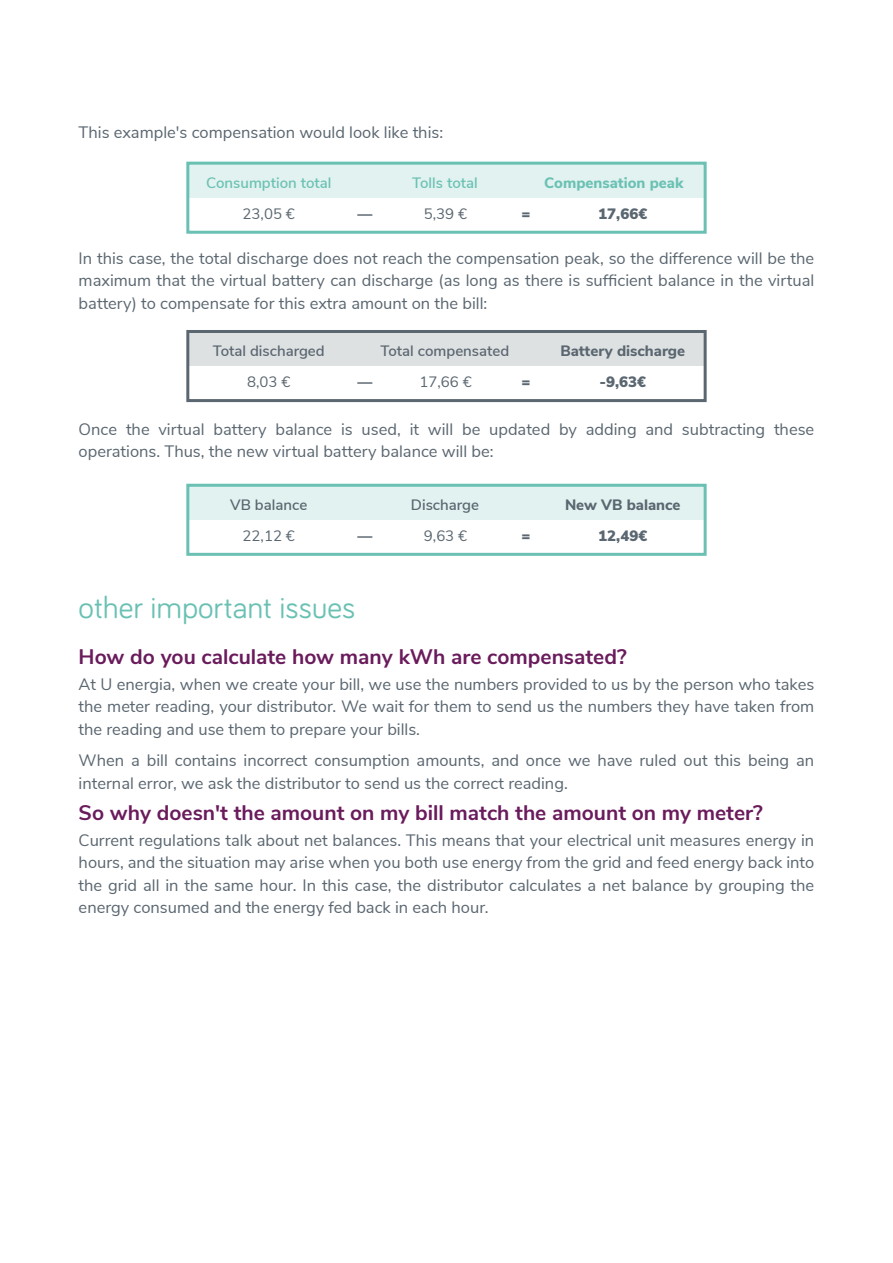
<style>
.page{position:relative;width:893px;height:1263px;background:#fff}
.page>*{position:absolute;margin:0;border:0;box-sizing:border-box;transform-origin:0 0}
.t1{font:31.5px "Bariol";color:#6ac1b3}
.t2{font:700 21px "Nunito Sans";color:#6a1b5c}
.t3{font:16.5px/22.5px "Nunito Sans";color:#5a6670;text-align:justify}
.t4{font:600 15px "Nunito Sans";color:#5a6670}
.t5{font:15px "Nunito Sans";color:#5a6670}
.t6{font:800 15px "Nunito Sans";color:#5a6670}
.t7{font:600 15px "Nunito Sans";color:#6ac1b3}
.t8{font:900 15px "Nunito Sans";color:#5a6670}
.t9{font:800 15px "Nunito Sans";color:#6ac1b3}
</style>
<div class="page">
<div style="left:186px;top:162px;width:521px;height:72px;border:3px solid #6ac1b3"></div>
<div style="left:188px;top:163px;width:517px;height:35px;background:#e1f2f0"></div>
<div style="left:186px;top:330px;width:521px;height:72px;border:3px solid #5a6670"></div>
<div style="left:188px;top:331px;width:517px;height:35px;background:#dee1e2"></div>
<div style="left:186px;top:484px;width:521px;height:72px;border:3px solid #6ac1b3"></div>
<div style="left:188px;top:485px;width:517px;height:35px;background:#e1f2f0"></div>
<p class="t3" style="left:79px;top:120px;width:366px">This example's compensation would look like this:</p>
<p class="t7" style="left:206px;top:171px;width:127px">Consumption total</p>
<p class="t7" style="left:412px;top:171px;width:67px">Tolls total</p>
<p class="t9" style="left:544px;top:171px;width:141px">Compensation peak</p>
<p class="t5" style="left:243px;top:202px;width:54px">23,05 €</p>
<p class="t8" style="left:357px;top:202px;width:16px">―</p>
<p class="t5" style="left:424px;top:202px;width:45px">5,39 €</p>
<p class="t8" style="left:522px;top:202px;width:10px">=</p>
<p class="t8" style="left:598px;top:202px;width:51px">17,66€</p>
<p class="t3" style="left:79px;top:246px;width:737px">In this case, the total discharge does not reach the compensation peak, so the difference will be the maximum that the virtual battery can discharge (as long as there is sufficient balance in the virtual battery) to compensate for this extra amount on the bill:</p>
<p class="t4" style="left:213px;top:340px;width:113px">Total discharged</p>
<p class="t4" style="left:381px;top:340px;width:130px">Total compensated</p>
<p class="t6" style="left:560px;top:340px;width:126px">Battery discharge</p>
<p class="t5" style="left:247px;top:371px;width:45px">8,03 €</p>
<p class="t8" style="left:357px;top:371px;width:16px">―</p>
<p class="t5" style="left:419px;top:371px;width:54px">17,66 €</p>
<p class="t8" style="left:522px;top:371px;width:10px">=</p>
<p class="t8" style="left:599px;top:371px;width:48px">-9,63€</p>
<p class="t3" style="left:79px;top:417px;width:737px">Once the virtual battery balance is used, it will be updated by adding and subtracting these operations. Thus, the new virtual battery balance will be:</p>
<p class="t4" style="left:230px;top:494px;width:79px">VB balance</p>
<p class="t4" style="left:411px;top:494px;width:70px">Discharge</p>
<p class="t6" style="left:565px;top:493px;width:117px">New VB balance</p>
<p class="t5" style="left:243px;top:524px;width:54px">22,12 €</p>
<p class="t8" style="left:357px;top:524px;width:16px">―</p>
<p class="t5" style="left:424px;top:524px;width:45px">9,63 €</p>
<p class="t8" style="left:522px;top:524px;width:10px">=</p>
<p class="t8" style="left:598px;top:524px;width:51px">12,49€</p>
<h1 class="t1" style="left:79px;top:586px;width:278px">other important issues</h1>
<p class="t2" style="left:79px;top:641px;width:549px">How do you calculate how many kWh are compensated?</p>
<p class="t3" style="left:79px;top:672px;width:737px">At U energia, when we create your bill, we use the numbers provided to us by the person who takes the meter reading, your distributor. We wait for them to send us the numbers they have taken from the reading and use them to prepare your bills.</p>
<p class="t3" style="left:79px;top:748px;width:737px">When a bill contains incorrect consumption amounts, and once we have ruled out this being an internal error, we ask the distributor to send us the correct reading.</p>
<p class="t2" style="left:79px;top:797px;width:686px">So why doesn't the amount on my bill match the amount on my meter?</p>
<p class="t3" style="left:79px;top:828px;width:737px">Current regulations talk about net balances. This means that your electrical unit measures energy in hours, and the situation may arise when you both use energy from the grid and feed energy back into the grid all in the same hour. In this case, the distributor calculates a net balance by grouping the energy consumed and the energy fed back in each hour.</p>
</div>
